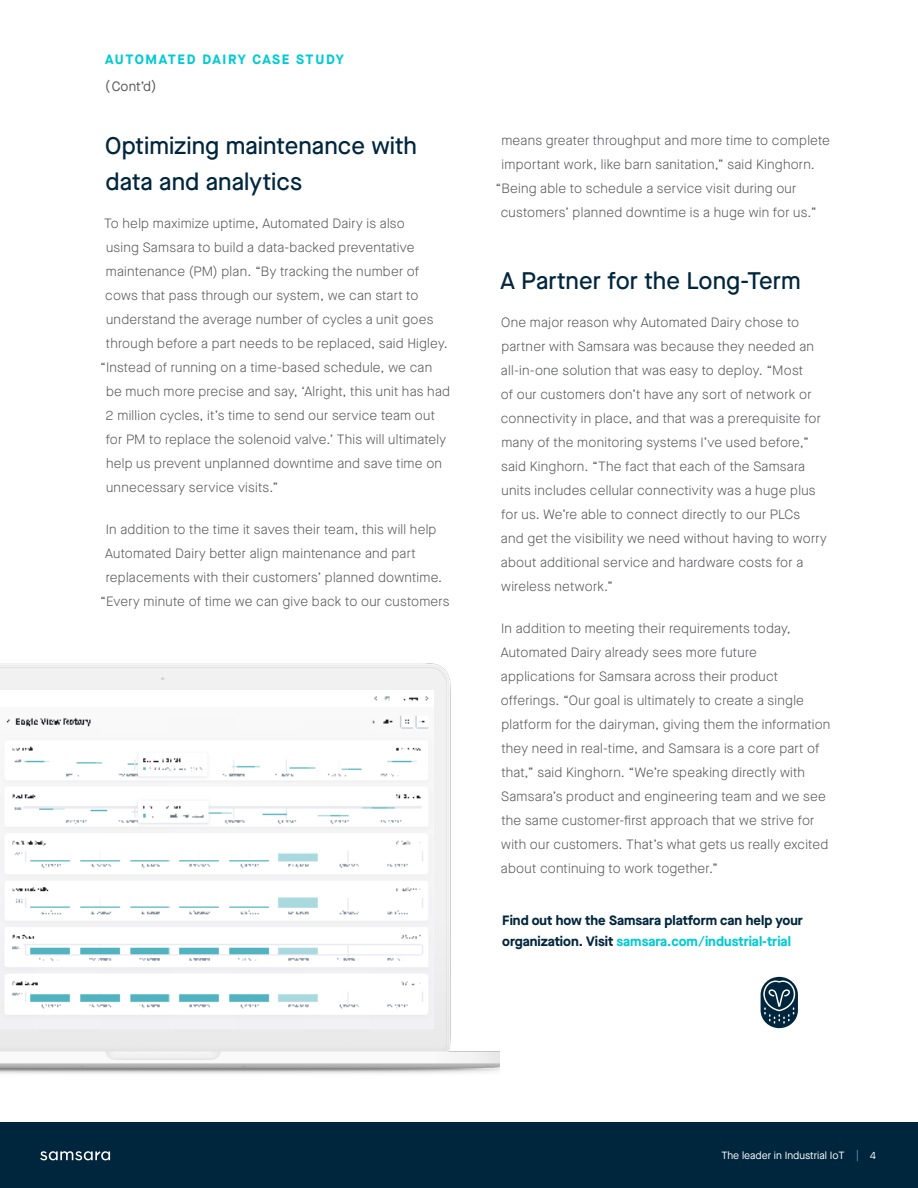
<style>
.page{position:relative;width:918px;height:1188px;background:#fff}
.page>*{position:absolute;margin:0;border:0;box-sizing:border-box;transform-origin:0 0}
.t1{font:500 24px/36px "Maison Neue";color:#00263e}
.Body_Copy{font:300 13.5px/24px "Maison Neue";letter-spacing:.02em;color:#57585a}
.CTA{font:700 13.5px/21px "Maison Neue";color:#00263e}
.t2{font:700 13.5px "Maison Neue";letter-spacing:.125em;color:#00cad4}
.t3{font:13.5px "Maison Neue";color:#57585a}
.t4{font:10.5px "Maison Neue";color:#fff}
.s1{color:#00cad4}
.s2{color:#79add5}
</style>
<div class="page">
<img style="left:0;top:663px;width:499px;height:411px">
<img style="left:0;top:691px;width:433px;height:337px">
<svg style="left:761px;top:977px;width:37px;height:51px"></svg>
<div style="left:0;top:1122px;width:918px;height:66px;background:#00263e"></div>
<svg style="left:40px;top:1151px;width:70px;height:9px"></svg>
<p class="t2" style="left:105px;top:50px;width:240px">AUTOMATED DAIRY CASE STUDY</p>
<p class="t3" style="left:105px;top:77px;width:53px">(Cont’d)</p>
<h2 class="t1" style="left:105px;top:128px;width:313px">Optimizing maintenance with data and analytics</h2>
<p class="Body_Copy" style="left:104px;top:211px;width:302px">To help maximize uptime, Automated Dairy is also</p>
<p class="Body_Copy" style="left:106px;top:235px;width:310px">using Samsara to build a data-backed preventative</p>
<p class="Body_Copy" style="left:106px;top:259px;width:315px">maintenance (PM) plan. “By tracking the number of</p>
<p class="Body_Copy" style="left:105px;top:283px;width:315px">cows that pass through our system, we can start to</p>
<p class="Body_Copy" style="left:106px;top:307px;width:329px">understand the average number of cycles a unit goes</p>
<p class="Body_Copy" style="left:106px;top:331px;width:343px">through before a part needs to be replaced, said Higley.</p>
<p class="Body_Copy" style="left:100px;top:355px;width:334px">“Instead of running on a time-based schedule, we can</p>
<p class="Body_Copy" style="left:106px;top:379px;width:345px">be much more precise and say, ‘Alright, this unit has had</p>
<p class="Body_Copy" style="left:106px;top:403px;width:331px">2 million cycles, it’s time to send our service team out</p>
<p class="Body_Copy" style="left:106px;top:427px;width:342px">for PM to replace the solenoid valve.’ This will ultimately</p>
<p class="Body_Copy" style="left:106px;top:451px;width:337px">help us prevent unplanned downtime and save time on</p>
<p class="Body_Copy" style="left:106px;top:475px;width:174px">unnecessary service visits.”</p>
<p class="Body_Copy" style="left:106px;top:517px;width:332px">In addition to the time it saves their team, this will help</p>
<p class="Body_Copy" style="left:105px;top:541px;width:312px">Automated Dairy better align maintenance and part</p>
<p class="Body_Copy" style="left:106px;top:565px;width:338px">replacements with their customers’ planned downtime.</p>
<p class="Body_Copy" style="left:100px;top:589px;width:351px">“Every minute of time we can give back to our customers</p>
<p class="Body_Copy" style="left:501px;top:129px;width:330px">means greater throughput and more time to complete</p>
<p class="Body_Copy" style="left:502px;top:153px;width:315px">important work, like barn sanitation,” said Kinghorn.</p>
<p class="Body_Copy" style="left:496px;top:177px;width:302px">“Being able to schedule a service visit during our</p>
<p class="Body_Copy" style="left:501px;top:201px;width:317px">customers’ planned downtime is a huge win for us.”</p>
<h2 class="t1" style="left:500px;top:263px;width:302px">A Partner for the Long-Term</h2>
<p class="Body_Copy" style="left:501px;top:310px;width:328px">One major reason why Automated Dairy chose to partner with Samsara was because they needed an all-in-one solution that was easy to deploy. “Most<br>of our customers don’t have any sort of network or connectivity in place, and that was a prerequisite for many of the monitoring systems I’ve used before,” said Kinghorn. “The fact that each of the Samsara units includes cellular connectivity was a huge plus for us. We’re able to connect directly to our PLCs<br>and get the visibility we need without having to worry about additional service and hardware costs for a wireless network.”</p>
<p class="Body_Copy" style="left:501px;top:616px;width:331px">In addition to meeting their requirements today, Automated Dairy already sees more future applications for Samsara across their product offerings. “Our goal is ultimately to create a single platform for the dairyman, giving them the information they need in real-time, and Samsara is a core part of that,” said Kinghorn. “We’re speaking directly with Samsara’s product and engineering team and we see the same customer-first approach that we strive for with our customers. That’s what gets us really excited about continuing to work together.”</p>
<p class="CTA" style="left:502px;top:909px;width:302px">Find out how the Samsara platform can help your organization. Visit <span class="s1">samsara.com/industrial-trial</span></p>
<p class="t4" style="left:721px;top:1149px;width:156px">The leader in Industrial IoT <span class="s2">|</span> 4</p>
</div>
